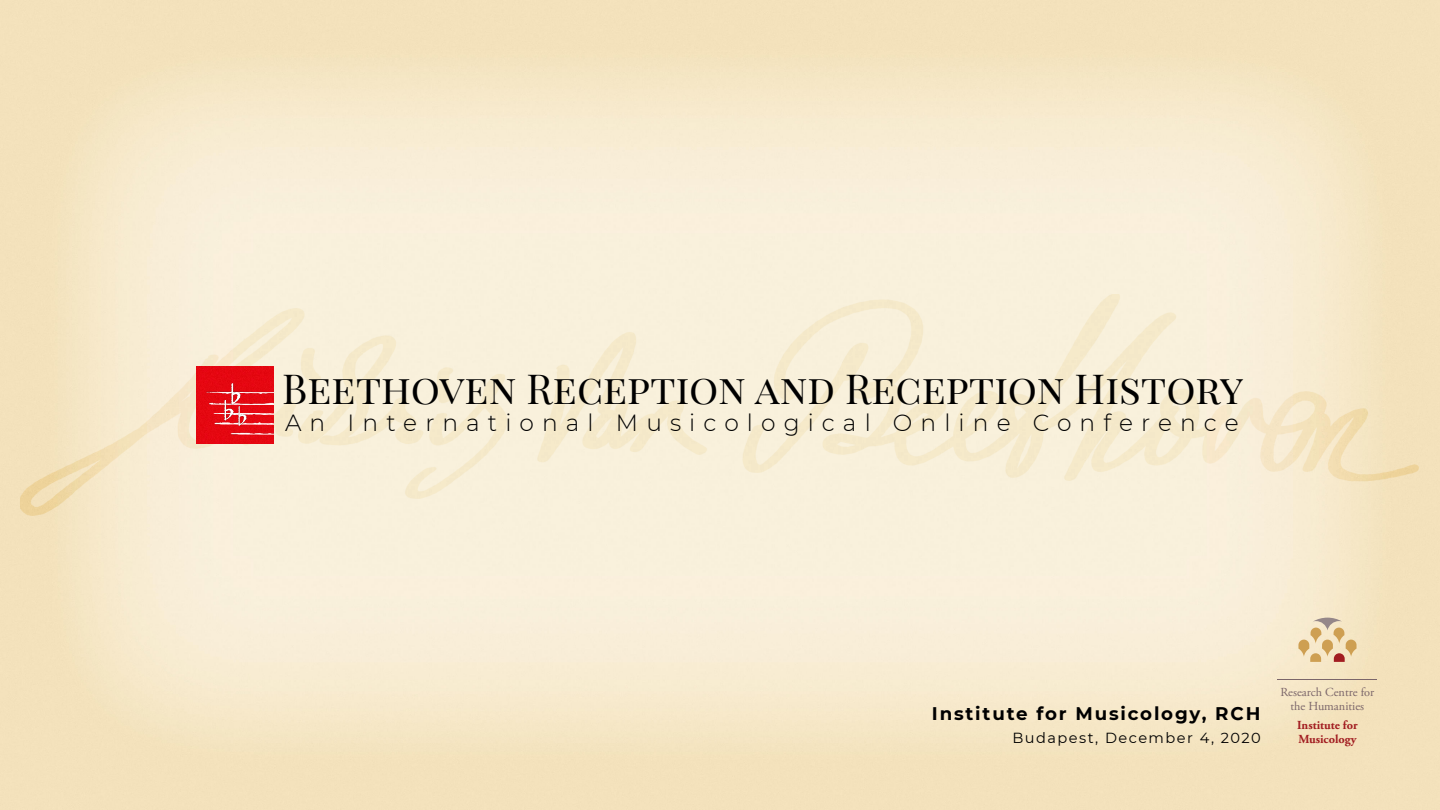
<style>
.page{position:relative;width:1440px;height:810px;background:#fff}
.page>*{position:absolute;margin:0;border:0;box-sizing:border-box;transform-origin:0 0}
.t1{font:40.58px "Playfair Display SC";color:#000}
.t2{font:300 23.4px "Montserrat";letter-spacing:.35em;color:#000}
.t3{font:700 18.23px "Montserrat";letter-spacing:.1em;color:#000}
.t4{font:14.62px "Montserrat";letter-spacing:.1em;color:#000}
.t5{font:12.3px/14px "Adobe Garamond Pro";color:#7b666a;text-align:center}
.t6{font:700 12.3px/14px "Adobe Garamond Pro";color:#a21d21}
</style>
<div class="page">
<img style="left:0;top:0;width:1440px;height:810px">
<img style="left:20px;top:294px;width:1398px;height:221px">
<div style="left:197px;top:366px;width:77px;height:78px;background:#e50711"></div>
<img style="left:213px;top:413px;width:61px;height:3px">
<img style="left:215px;top:422px;width:59px;height:2px">
<img style="left:230px;top:432px;width:44px;height:3px">
<img style="left:210px;top:402px;width:64px;height:2px">
<img style="left:207px;top:391px;width:67px;height:4px">
<img style="left:225px;top:400px;width:8px;height:20px">
<img style="left:232px;top:384px;width:9px;height:20px">
<img style="left:238px;top:406px;width:9px;height:20px">
<svg style="left:1298px;top:618px;width:59px;height:44px;background:#e5cba4"></svg>
<hr style="left:1278px;top:679px;width:49px;height:1px;background:#7b666a">
<hr style="left:1327px;top:679px;width:49px;height:1px;background:#7b666a">
<h1 class="t1" style="left:282px;top:361px;width:963px">Beethoven Reception and Reception History</h1>
<p class="t2" style="left:285px;top:408px;width:955px">An International Musicological Online Conference</p>
<p class="t3" style="left:932px;top:702px;width:330px">Institute for Musicology, RCH</p>
<p class="t4" style="left:1013px;top:729px;width:250px">Budapest, December 4, 2020</p>
<p class="t5" style="left:1280px;top:686px;width:95px">Research Centre for the Humanities</p>
<p class="t6" style="left:1297px;top:719px;width:62px">Institute for<br>Musicology</p>
</div>
